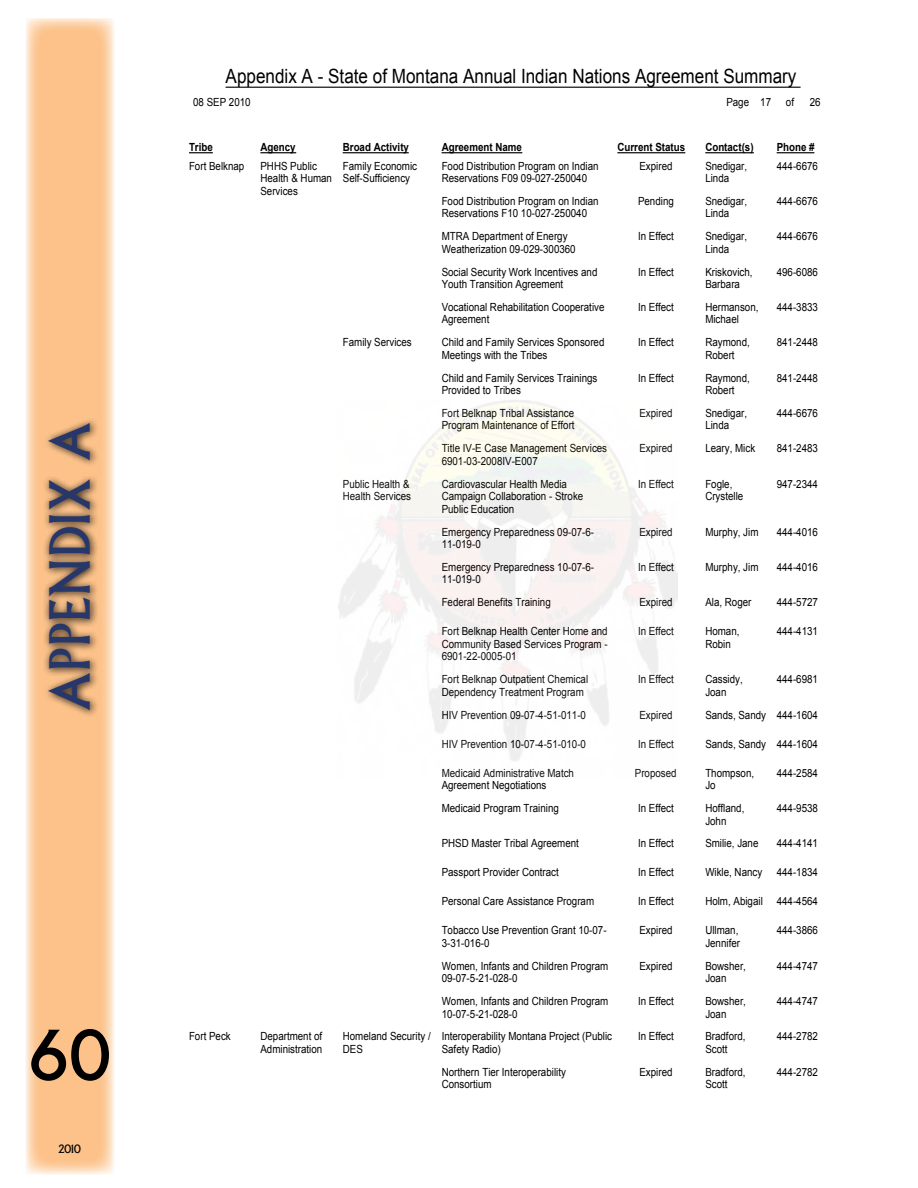
<style>
.page{position:relative;width:918px;height:1188px;background:#fff}
.page>*{position:absolute;margin:0;border:0;box-sizing:border-box;transform-origin:0 0}
.t1{font:500 66px "Albertus";color:#000}
.t2{font:54px "Albertus";letter-spacing:.02em;color:#27376a;scale:.9 1}
.t3{font:19.65px "Arial";color:#000;scale:.87 1}
.t4{font:11.25px/12.6px "Arial";color:#000;scale:.87 1}
.t5{font:700 11.25px "Arial";color:#000;scale:.87 1}
.t6{font:11.25px "Albertus";color:#000}
</style>
<div class="page">
<svg style="left:25px;top:18px;width:89px;height:1156px;background:#fcca99"></svg>
<div style="left:42px;top:415px;width:56px;height:302px;background:#000;opacity:.9"></div>
<hr style="left:226px;top:87px;width:575px;height:1px;background:#000">
<svg style="left:189px;top:152px;width:24px;height:1px"></svg>
<hr style="left:260px;top:152px;width:36px;height:1px;background:#000">
<hr style="left:343px;top:152px;width:66px;height:1px;background:#000">
<hr style="left:442px;top:152px;width:80px;height:1px;background:#000">
<hr style="left:617px;top:152px;width:68px;height:1px;background:#000">
<hr style="left:705px;top:152px;width:49px;height:1px;background:#000">
<hr style="left:777px;top:152px;width:37px;height:1px;background:#000">
<h2 class="t2" style="left:39px;top:711px;width:322px;rotate:-90deg">APPENDIX A</h2>
<h1 class="t1" style="left:28px;top:1015px;width:84px">60</h1>
<p class="t6" style="left:58px;top:1142px;width:24px">2010</p>
<p class="t3" style="left:226px;top:63px;width:658px">Appendix A - State of Montana Annual Indian Nations Agreement Summary</p>
<p class="t4" style="left:193px;top:96px;width:68px">08 SEP 2010</p>
<p class="t4" style="left:760px;top:96px;width:14px">17</p>
<p class="t4" style="left:726px;top:96px;width:28px">Page</p>
<p class="t4" style="left:786px;top:96px;width:11px">of</p>
<p class="t4" style="left:810px;top:96px;width:14px">26</p>
<p class="t5" style="left:189px;top:139px;width:29px">Tribe</p>
<p class="t5" style="left:260px;top:139px;width:42px">Agency</p>
<p class="t5" style="left:343px;top:139px;width:78px">Broad Activity</p>
<p class="t5" style="left:442px;top:139px;width:94px">Agreement Name</p>
<p class="t5" style="left:617px;top:139px;width:79px">Current Status</p>
<p class="t5" style="left:705px;top:139px;width:57px">Contact(s)</p>
<p class="t5" style="left:777px;top:139px;width:45px">Phone #</p>
<p class="t4" style="left:189px;top:159px;width:65px">Fort Belknap</p>
<p class="t4" style="left:189px;top:1030px;width:50px">Fort Peck</p>
<p class="t4" style="left:260px;top:159px;width:84px">PHHS Public<br>Health &amp; Human<br>Services</p>
<p class="t4" style="left:260px;top:1030px;width:73px">Department of<br>Administration</p>
<p class="t4" style="left:343px;top:159px;width:87px">Family Economic<br>Self-Sufficiency</p>
<p class="t4" style="left:343px;top:336px;width:81px">Family Services</p>
<p class="t4" style="left:343px;top:477px;width:80px">Public Health &amp;<br>Health Services</p>
<p class="t4" style="left:343px;top:1030px;width:103px">Homeland Security /<br>DES</p>
<p class="t4" style="left:442px;top:159px;width:182px">Food Distribution Program on Indian<br>Reservations F09 09-027-250040</p>
<p class="t4" style="left:442px;top:195px;width:182px">Food Distribution Program on Indian<br>Reservations F10 10-027-250040</p>
<p class="t4" style="left:442px;top:230px;width:156px">MTRA Department of Energy<br>Weatherization 09-029-300360</p>
<p class="t4" style="left:442px;top:265px;width:181px">Social Security Work Incentives and<br>Youth Transition Agreement</p>
<p class="t4" style="left:442px;top:301px;width:189px">Vocational Rehabilitation Cooperative<br>Agreement</p>
<p class="t4" style="left:442px;top:336px;width:189px">Child and Family Services Sponsored<br>Meetings with the Tribes</p>
<p class="t4" style="left:442px;top:371px;width:180px">Child and Family Services Trainings<br>Provided to Tribes</p>
<p class="t4" style="left:442px;top:407px;width:154px">Fort Belknap Tribal Assistance<br>Program Maintenance of Effort</p>
<p class="t4" style="left:442px;top:442px;width:192px">Title IV-E Case Management Services<br>6901-03-2008IV-E007</p>
<p class="t4" style="left:442px;top:477px;width:164px">Cardiovascular Health Media<br>Campaign Collaboration - Stroke<br>Public Education</p>
<p class="t4" style="left:442px;top:525px;width:177px">Emergency Preparedness 09-07-6-<br>11-019-0</p>
<p class="t4" style="left:442px;top:561px;width:177px">Emergency Preparedness 10-07-6-<br>11-019-0</p>
<p class="t4" style="left:442px;top:596px;width:127px">Federal Benefits Training</p>
<p class="t4" style="left:442px;top:625px;width:192px;text-align:justify">Fort Belknap Health Center Home and Community Based Services Program - 6901-22-0005-01</p>
<p class="t4" style="left:442px;top:673px;width:170px">Fort Belknap Outpatient Chemical<br>Dependency Treatment Program</p>
<p class="t4" style="left:442px;top:708px;width:167px">HIV Prevention 09-07-4-51-011-0</p>
<p class="t4" style="left:442px;top:737px;width:167px">HIV Prevention 10-07-4-51-010-0</p>
<p class="t4" style="left:442px;top:766px;width:154px">Medicaid Administrative Match<br>Agreement Negotiations</p>
<p class="t4" style="left:442px;top:802px;width:136px">Medicaid Program Training</p>
<p class="t4" style="left:442px;top:837px;width:159px">PHSD Master Tribal Agreement</p>
<p class="t4" style="left:442px;top:866px;width:136px">Passport Provider Contract</p>
<p class="t4" style="left:442px;top:895px;width:177px">Personal Care Assistance Program</p>
<p class="t4" style="left:442px;top:924px;width:191px">Tobacco Use Prevention Grant 10-07-<br>3-31-016-0</p>
<p class="t4" style="left:442px;top:960px;width:193px">Women, Infants and Children Program<br>09-07-5-21-028-0</p>
<p class="t4" style="left:442px;top:995px;width:193px">Women, Infants and Children Program<br>10-07-5-21-028-0</p>
<p class="t4" style="left:442px;top:1030px;width:197px">Interoperability Montana Project (Public<br>Safety Radio)</p>
<p class="t4" style="left:442px;top:1066px;width:144px">Northern Tier Interoperability<br>Consortium</p>
<p class="t4" style="left:639px;top:159px;width:40px">Expired</p>
<p class="t4" style="left:638px;top:195px;width:43px">Pending</p>
<p class="t4" style="left:638px;top:230px;width:43px">In Effect</p>
<p class="t4" style="left:638px;top:265px;width:43px">In Effect</p>
<p class="t4" style="left:638px;top:301px;width:43px">In Effect</p>
<p class="t4" style="left:638px;top:336px;width:43px">In Effect</p>
<p class="t4" style="left:638px;top:371px;width:43px">In Effect</p>
<p class="t4" style="left:639px;top:407px;width:40px">Expired</p>
<p class="t4" style="left:639px;top:442px;width:40px">Expired</p>
<p class="t4" style="left:638px;top:477px;width:43px">In Effect</p>
<p class="t4" style="left:639px;top:525px;width:40px">Expired</p>
<p class="t4" style="left:638px;top:561px;width:43px">In Effect</p>
<p class="t4" style="left:639px;top:596px;width:40px">Expired</p>
<p class="t4" style="left:638px;top:625px;width:43px">In Effect</p>
<p class="t4" style="left:638px;top:673px;width:43px">In Effect</p>
<p class="t4" style="left:639px;top:708px;width:40px">Expired</p>
<p class="t4" style="left:638px;top:737px;width:43px">In Effect</p>
<p class="t4" style="left:635px;top:766px;width:50px">Proposed</p>
<p class="t4" style="left:638px;top:802px;width:43px">In Effect</p>
<p class="t4" style="left:638px;top:837px;width:43px">In Effect</p>
<p class="t4" style="left:638px;top:866px;width:43px">In Effect</p>
<p class="t4" style="left:638px;top:895px;width:43px">In Effect</p>
<p class="t4" style="left:639px;top:924px;width:40px">Expired</p>
<p class="t4" style="left:639px;top:960px;width:40px">Expired</p>
<p class="t4" style="left:638px;top:995px;width:43px">In Effect</p>
<p class="t4" style="left:638px;top:1030px;width:43px">In Effect</p>
<p class="t4" style="left:639px;top:1066px;width:40px">Expired</p>
<p class="t4" style="left:705px;top:159px;width:50px">Snedigar,<br>Linda</p>
<p class="t4" style="left:705px;top:195px;width:50px">Snedigar,<br>Linda</p>
<p class="t4" style="left:705px;top:230px;width:50px">Snedigar,<br>Linda</p>
<p class="t4" style="left:705px;top:265px;width:56px">Kriskovich,<br>Barbara</p>
<p class="t4" style="left:705px;top:301px;width:63px">Hermanson,<br>Michael</p>
<p class="t4" style="left:705px;top:336px;width:53px">Raymond,<br>Robert</p>
<p class="t4" style="left:705px;top:371px;width:53px">Raymond,<br>Robert</p>
<p class="t4" style="left:705px;top:407px;width:50px">Snedigar,<br>Linda</p>
<p class="t4" style="left:705px;top:442px;width:59px">Leary, Mick</p>
<p class="t4" style="left:705px;top:477px;width:45px">Fogle,<br>Crystelle</p>
<p class="t4" style="left:705px;top:525px;width:63px">Murphy, Jim</p>
<p class="t4" style="left:705px;top:561px;width:63px">Murphy, Jim</p>
<p class="t4" style="left:705px;top:596px;width:55px">Ala, Roger</p>
<p class="t4" style="left:705px;top:625px;width:41px">Homan,<br>Robin</p>
<p class="t4" style="left:705px;top:673px;width:45px">Cassidy,<br>Joan</p>
<p class="t4" style="left:705px;top:708px;width:71px">Sands, Sandy</p>
<p class="t4" style="left:705px;top:737px;width:71px">Sands, Sandy</p>
<p class="t4" style="left:705px;top:766px;width:58px">Thompson,<br>Jo</p>
<p class="t4" style="left:705px;top:802px;width:46px">Hoffland,<br>John</p>
<p class="t4" style="left:705px;top:837px;width:63px">Smilie, Jane</p>
<p class="t4" style="left:705px;top:866px;width:67px">Wikle, Nancy</p>
<p class="t4" style="left:705px;top:895px;width:68px">Holm, Abigail</p>
<p class="t4" style="left:705px;top:924px;width:41px">Ullman,<br>Jennifer</p>
<p class="t4" style="left:705px;top:960px;width:48px">Bowsher,<br>Joan</p>
<p class="t4" style="left:705px;top:995px;width:48px">Bowsher,<br>Joan</p>
<p class="t4" style="left:705px;top:1030px;width:48px">Bradford,<br>Scott</p>
<p class="t4" style="left:705px;top:1066px;width:48px">Bradford,<br>Scott</p>
<p class="t4" style="left:777px;top:159px;width:49px">444-6676</p>
<p class="t4" style="left:777px;top:195px;width:49px">444-6676</p>
<p class="t4" style="left:777px;top:230px;width:49px">444-6676</p>
<p class="t4" style="left:777px;top:265px;width:49px">496-6086</p>
<p class="t4" style="left:777px;top:301px;width:49px">444-3833</p>
<p class="t4" style="left:777px;top:336px;width:49px">841-2448</p>
<p class="t4" style="left:777px;top:371px;width:49px">841-2448</p>
<p class="t4" style="left:777px;top:407px;width:49px">444-6676</p>
<p class="t4" style="left:777px;top:442px;width:49px">841-2483</p>
<p class="t4" style="left:777px;top:477px;width:49px">947-2344</p>
<p class="t4" style="left:777px;top:525px;width:49px">444-4016</p>
<p class="t4" style="left:777px;top:561px;width:49px">444-4016</p>
<p class="t4" style="left:777px;top:596px;width:49px">444-5727</p>
<p class="t4" style="left:777px;top:625px;width:49px">444-4131</p>
<p class="t4" style="left:777px;top:673px;width:49px">444-6981</p>
<p class="t4" style="left:777px;top:708px;width:49px">444-1604</p>
<p class="t4" style="left:777px;top:737px;width:49px">444-1604</p>
<p class="t4" style="left:777px;top:766px;width:49px">444-2584</p>
<p class="t4" style="left:777px;top:802px;width:49px">444-9538</p>
<p class="t4" style="left:777px;top:837px;width:49px">444-4141</p>
<p class="t4" style="left:777px;top:866px;width:49px">444-1834</p>
<p class="t4" style="left:777px;top:895px;width:49px">444-4564</p>
<p class="t4" style="left:777px;top:924px;width:49px">444-3866</p>
<p class="t4" style="left:777px;top:960px;width:49px">444-4747</p>
<p class="t4" style="left:777px;top:995px;width:49px">444-4747</p>
<p class="t4" style="left:777px;top:1030px;width:49px">444-2782</p>
<p class="t4" style="left:777px;top:1066px;width:49px">444-2782</p>
</div>
